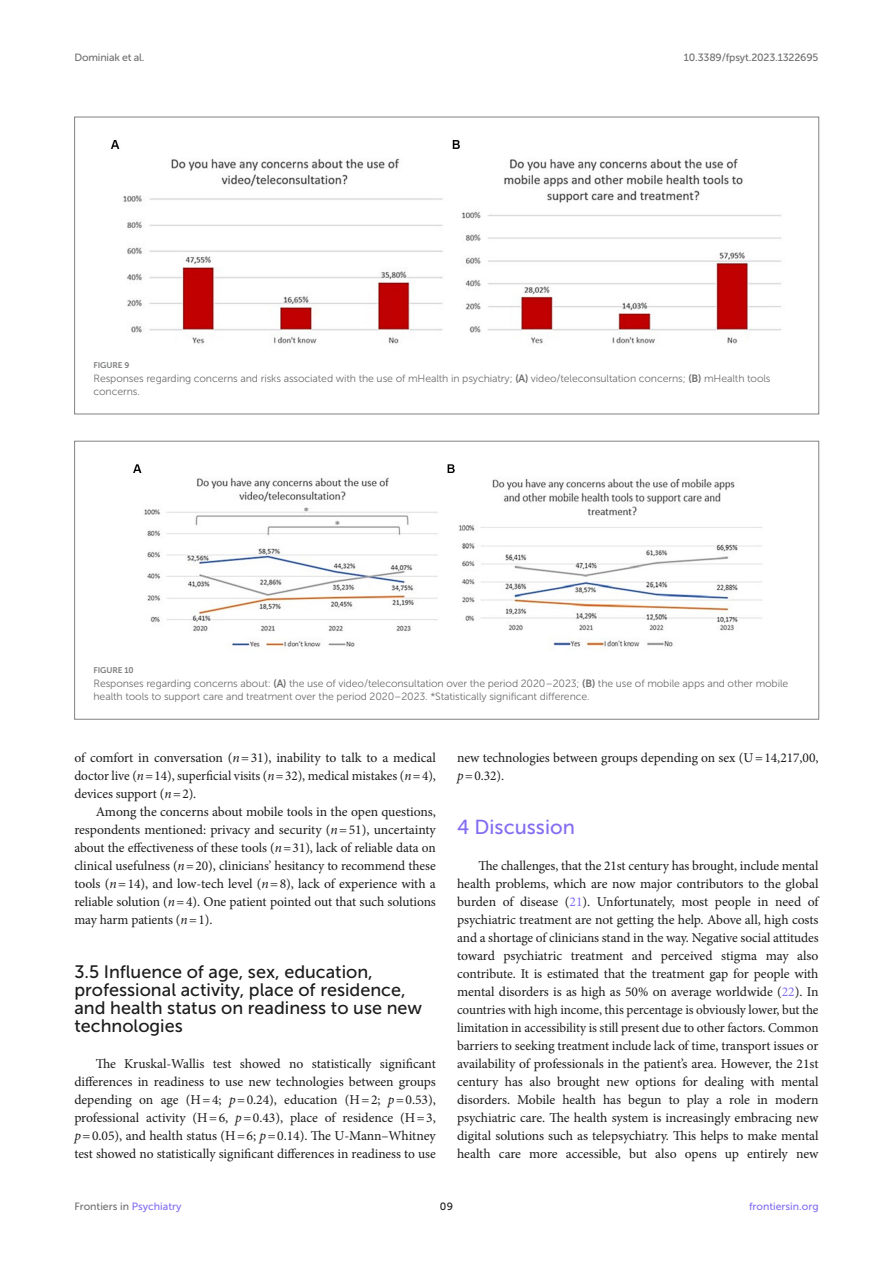
<style>
.page{position:relative;width:893px;height:1263px;background:#fff}
.page>*{position:absolute;margin:0;border:0;box-sizing:border-box;transform-origin:0 0}
.HEAD_1{font:20.25px "Museo Sans 500";color:#856df0}
.HEAD_2{font:18px/18px "Museo Sans 500";color:#1b1c1b}
.TEXT_FLUSH{font:13.5px/18px "Minion Pro";letter-spacing:-.005em;color:#1b1c1b;text-align:justify}
.TEXT{font:13.5px/18px "Minion Pro";letter-spacing:-.01em;color:#1b1c1b;text-align:justify}
.FIG_LEG{font:10.5px/13.5px "Museo Sans 300";letter-spacing:-.01em;color:#706f70}
.t1{font:10.5px "Museo Sans 500";letter-spacing:-.015em;color:#706f70}
.t2{font:10.5px "Museo Sans 500";color:#856df0}
.t3{font:10.5px "Museo Sans 500";color:#1b1c1b}
.FIG_HD{font:8.25px "Museo Sans 700";letter-spacing:-.01em;color:#7e7f7f}
.s1{font-family:"Museo Sans 700"}
.s2{font-style:italic}
.s3{color:#856df0}
</style>
<div class="page">
<img style="left:110px;top:140px;width:671px;height:204px">
<img style="left:133px;top:464px;width:629px;height:184px">
<p class="t1" style="left:74px;top:51px;width:72px">Dominiak et al.</p>
<p class="t1" style="left:684px;top:51px;width:136px">10.3389/fpsyt.2023.1322695</p>
<p class="FIG_HD" style="left:94px;top:361px;width:37px">FIGURE 9</p>
<p class="FIG_LEG" style="left:94px;top:371px;width:678px">Responses regarding concerns and risks associated with the use of mHealth in psychiatry; <span class="s1">(A)</span> video/teleconsultation concerns; <span class="s1">(B)</span> mHealth tools concerns.</p>
<p class="FIG_HD" style="left:94px;top:666px;width:42px">FIGURE 10</p>
<p class="FIG_LEG" style="left:94px;top:676px;width:696px">Responses regarding concerns about: <span class="s1">(A)</span> the use of video/teleconsultation over the period 2020–2023; <span class="s1">(B)</span> the use of mobile apps and other mobile health tools to support care and treatment over the period 2020–2023. *Statistically significant difference.</p>
<p class="TEXT_FLUSH" style="left:74px;top:749px;width:363px">of comfort in conversation (<span class="s2">n</span>=31), inability to talk to a medical doctor live (<span class="s2">n</span>=14), superficial visits (<span class="s2">n</span>=32), medical mistakes (<span class="s2">n</span>=4), devices support (<span class="s2">n</span>=2).</p>
<p class="TEXT" style="left:74px;top:803px;width:363px;text-indent:21px">Among the concerns about mobile tools in the open questions, respondents mentioned: privacy and security (<span class="s2">n</span>=51), uncertainty about the effectiveness of these tools (<span class="s2">n</span>=31), lack of reliable data on clinical usefulness (<span class="s2">n</span>=20), clinicians’ hesitancy to recommend these tools (<span class="s2">n</span>=14), and low-tech level (<span class="s2">n</span>=8), lack of experience with a reliable solution (<span class="s2">n</span>=4). One patient pointed out that such solutions may harm patients (<span class="s2">n</span>=1).</p>
<p class="HEAD_2" style="left:74px;top:963px;width:349px">3.5 Influence of age, sex, education, professional activity, place of residence, and health status on readiness to use new technologies</p>
<p class="TEXT_FLUSH" style="left:74px;top:1055px;width:363px;text-indent:21px">The Kruskal-Wallis test showed no statistically significant differences in readiness to use new technologies between groups depending on age (H=4; <span class="s2">p</span>=0.24), education (H=2; <span class="s2">p</span>=0.53), professional activity (H=6, <span class="s2">p</span>=0.43), place of residence (H=3, <span class="s2">p</span>=0.05), and health status (H=6; <span class="s2">p</span>=0.14). The U-Mann–Whitney test showed no statistically significant differences in readiness to use</p>
<p class="TEXT_FLUSH" style="left:457px;top:749px;width:363px">new technologies between groups depending on sex (U=14,217,00, <span class="s2">p</span>=0.32).</p>
<p class="HEAD_1" style="left:457px;top:816px;width:119px">4 Discussion</p>
<p class="TEXT_FLUSH" style="left:457px;top:857px;width:363px;text-indent:21px">The challenges, that the 21st century has brought, include mental health problems, which are now major contributors to the global burden of disease (<span class="s3">21</span>). Unfortunately, most people in need of psychiatric treatment are not getting the help. Above all, high costs and a shortage of clinicians stand in the way. Negative social attitudes toward psychiatric treatment and perceived stigma may also contribute. It is estimated that the treatment gap for people with mental disorders is as high as 50% on average worldwide (<span class="s3">22</span>). In countries with high income, this percentage is obviously lower, but the limitation in accessibility is still present due to other factors. Common barriers to seeking treatment include lack of time, transport issues or availability of professionals in the patient’s area. However, the 21st century has also brought new options for dealing with mental disorders. Mobile health has begun to play a role in modern psychiatric care. The health system is increasingly embracing new digital solutions such as telepsychiatry. This helps to make mental health care more accessible, but also opens up entirely new</p>
<p class="t1" style="left:74px;top:1200px;width:109px">Frontiers in <span class="s3">Psychiatry</span></p>
<p class="t3" style="left:440px;top:1200px;width:15px">09</p>
<p class="t2" style="left:749px;top:1200px;width:71px">frontiersin.org</p>
</div>
